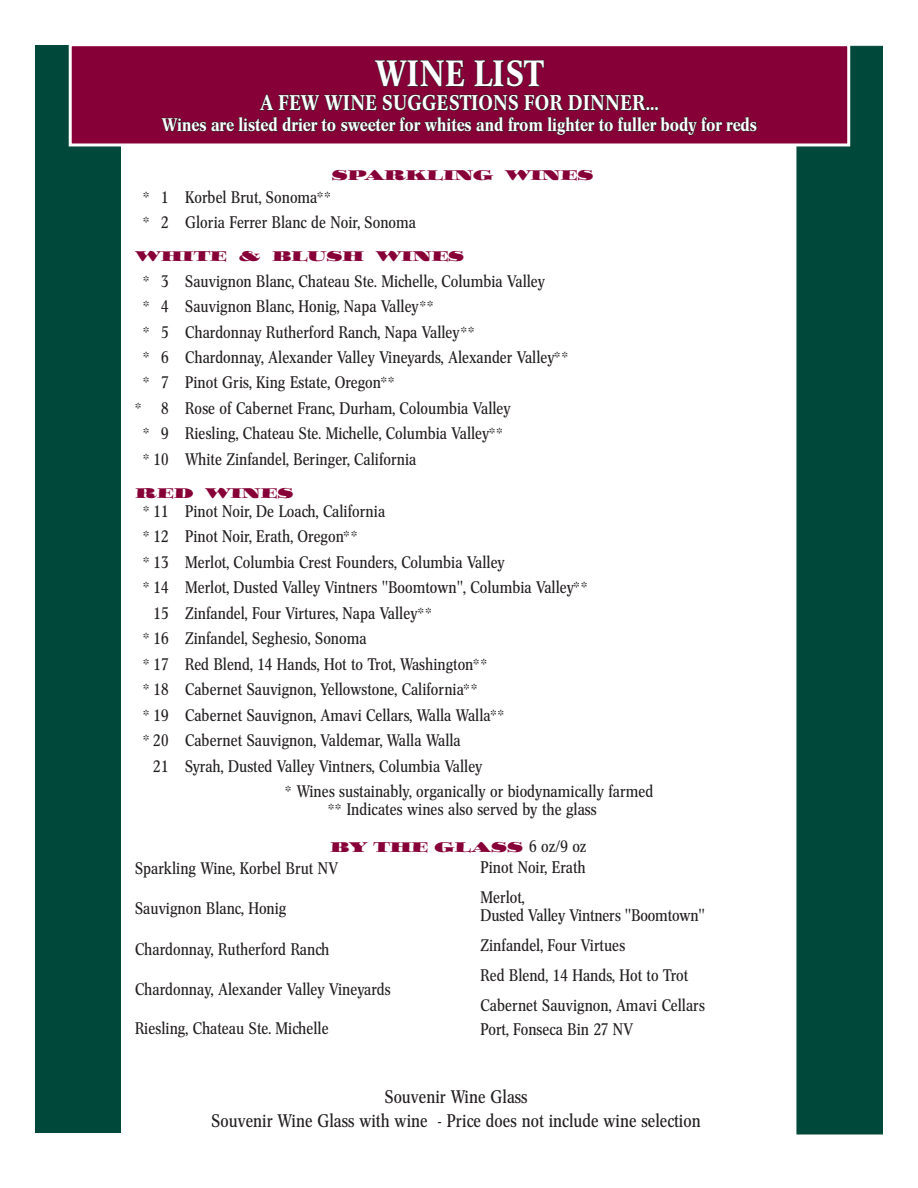
<style>
.page{position:relative;width:918px;height:1188px;background:#fff}
.page>*{position:absolute;margin:0;border:0;box-sizing:border-box;transform-origin:0 0}
.t1{font:500 36px "Concorde Nova";letter-spacing:.03em;color:#fff}
.t2{font:500 21px "Concorde Nova";letter-spacing:.02em;color:#fff}
.t3{font:18px/24px "Concorde Nova";color:#231f20;text-align:center}
.t4{font:500 18px "Concorde Nova";color:#fff}
.t5{font:16.5px/30px "Concorde Nova";color:#231f20}
.t6{font:13.5px "Ozwald";color:#860037}
</style>
<div class="page">
<div style="left:797px;top:46px;width:85px;height:1088px;background:#004839"></div>
<div style="left:35px;top:45px;width:85px;height:1088px;background:#004839"></div>
<div style="left:70px;top:45px;width:779px;height:100px;background:#860037"></div>
<svg style="left:161px;top:59px;width:596px;height:77px"></svg>
<div style="left:69px;top:43px;width:781px;height:103px;border:3px solid #fff"></div>
<h1 class="t1" style="left:375px;top:53px;width:170px">Wine List</h1>
<p class="t2" style="left:260px;top:91px;width:87px">A FEW WINE</p>
<p class="t2" style="left:382px;top:91px;width:59px">SUGGESTI</p>
<p class="t2" style="left:479px;top:91px;width:108px">ONS FOR DINNE</p>
<p class="t2" style="left:633px;top:91px;width:28px">R...</p>
<p class="t4" style="left:162px;top:115px;width:597px">Wines are listed drier to sweeter for whites and from lighter to fuller body for reds</p>
<p class="t6" style="left:332px;top:166px;width:262px">SPARKLING WINES</p>
<p class="t5" style="left:144px;top:184px;width:274px;line-height:25.5px">* 1 Korbel Brut, Sonoma**<br>* 2 Gloria Ferrer Blanc de Noir, Sonoma</p>
<p class="t6" style="left:136px;top:247px;width:329px">WHITE &amp; BLUSH WINES</p>
<p class="t5" style="left:144px;top:266px;width:403px">* 3 Sauvignon Blanc, Chateau Ste. Michelle, Columbia Valley</p>
<p class="t5" style="left:144px;top:291px;width:291px">* 4 Sauvignon Blanc, Honig, Napa Valley**</p>
<p class="t5" style="left:144px;top:317px;width:332px">* 5 Chardonnay Rutherford Ranch, Napa Valley**</p>
<p class="t5" style="left:144px;top:342px;width:425px">* 6 Chardonnay, Alexander Valley Vineyards, Alexander Valley**</p>
<p class="t5" style="left:144px;top:368px;width:252px">* 7 Pinot Gris, King Estate, Oregon**</p>
<p class="t5" style="left:136px;top:393px;width:377px">* 8 Rose of Cabernet Franc, Durham, Coloumbia Valley</p>
<p class="t5" style="left:144px;top:419px;width:360px">* 9 Riesling, Chateau Ste. Michelle, Columbia Valley**</p>
<p class="t5" style="left:144px;top:444px;width:274px">* 10 White Zinfandel, Beringer, California</p>
<p class="t6" style="left:136px;top:484px;width:158px">RED WINES</p>
<p class="t5" style="left:144px;top:496px;width:243px">* 11 Pinot Noir, De Loach, California</p>
<p class="t5" style="left:144px;top:522px;width:215px">* 12 Pinot Noir, Erath, Oregon**</p>
<p class="t5" style="left:144px;top:547px;width:363px">* 13 Merlot, Columbia Crest Founders, Columbia Valley</p>
<p class="t5" style="left:144px;top:573px;width:445px">* 14 Merlot, Dusted Valley Vintners "Boomtown", Columbia Valley**</p>
<p class="t5" style="left:154px;top:598px;width:279px">15 Zinfandel, Four Virtures, Napa Valley**</p>
<p class="t5" style="left:144px;top:623px;width:224px">* 16 Zinfandel, Seghesio, Sonoma</p>
<p class="t5" style="left:144px;top:649px;width:344px">* 17 Red Blend, 14 Hands, Hot to Trot, Washington**</p>
<p class="t5" style="left:144px;top:674px;width:335px">* 18 Cabernet Sauvignon, Yellowstone, California**</p>
<p class="t5" style="left:144px;top:700px;width:362px">* 19 Cabernet Sauvignon, Amavi Cellars, Walla Walla**</p>
<p class="t5" style="left:144px;top:725px;width:319px">* 20 Cabernet Sauvignon, Valdemar, Walla Walla</p>
<p class="t5" style="left:153px;top:751px;width:331px">21 Syrah, Dusted Valley Vintners, Columbia Valley</p>
<p class="t5" style="left:285px;top:776px;width:370px">* Wines sustainably, organically or biodynamically farmed</p>
<p class="t5" style="left:329px;top:794px;width:269px">** Indicates wines also served by the glass</p>
<p class="t6" style="left:330px;top:837px;width:178px">BY THE GLASS</p>
<p class="t5" style="left:529px;top:831px;width:59px">6 oz/9 oz</p>
<p class="t5" style="left:135px;top:853px;width:205px">Sparkling Wine, Korbel Brut NV</p>
<p class="t5" style="left:135px;top:894px;width:153px">Sauvignon Blanc, Honig</p>
<p class="t5" style="left:135px;top:934px;width:196px">Chardonnay, Rutherford Ranch</p>
<p class="t5" style="left:135px;top:975px;width:257px">Chardonnay, Alexander Valley Vineyards</p>
<p class="t5" style="left:135px;top:1014px;width:195px">Riesling, Chateau Ste. Michelle</p>
<p class="t5" style="left:481px;top:852px;width:107px">Pinot Noir, Erath<br>Merlot,</p>
<p class="t5" style="left:481px;top:900px;width:226px">Dusted Valley Vintners "Boomtown"<br>Zinfandel, Four Virtues<br>Red Blend, 14 Hands, Hot to Trot<br>Cabernet Sauvignon, Amavi Cellars</p>
<p class="t5" style="left:481px;top:1015px;width:154px">Port, Fonseca Bin 27 NV</p>
<p class="t3" style="left:212px;top:1085px;width:491px">Souvenir Wine Glass<br>Souvenir Wine Glass with wine - Price does not include wine selection</p>
</div>
